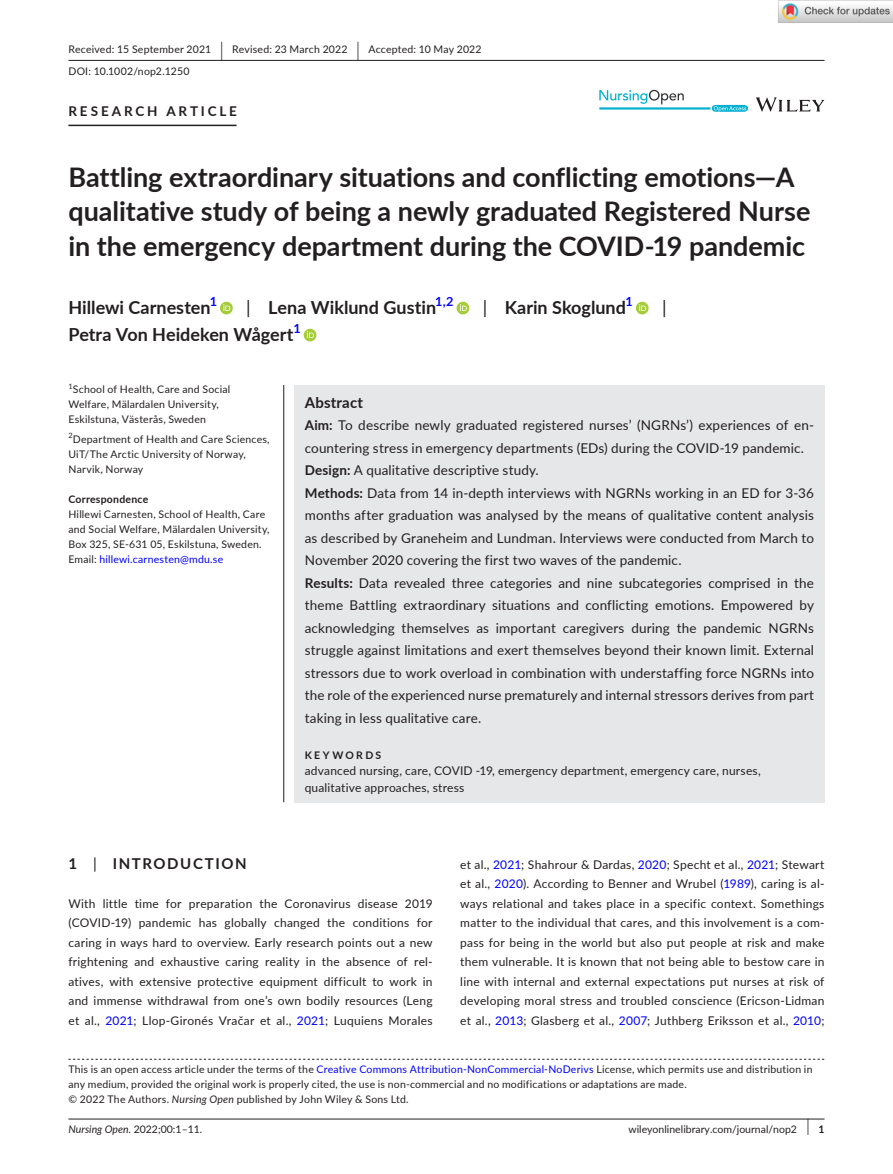
<style>
.page{position:relative;width:893px;height:1174px;background:#fff}
.page>*{position:absolute;margin:0;border:0;box-sizing:border-box;transform-origin:0 0}
.t1{font:700 27px/34.5px "Lato";color:#231f20}
.t2{font:700 18px "Lato";color:#231f20}
.t3{font:18px "Lato";color:#231f20}
.t4{font:700 15px "Lato";letter-spacing:.1em;color:#231f20}
.t5{font:700 15px "Lato";letter-spacing:.015em;color:#231f20}
.t6{font:13.5px/22.5px "Lato";letter-spacing:.01em;color:#231f20}
.t7{font:700 13.5px "Lato";letter-spacing:.21em;color:#231f20}
.t8{font:700 12.6px "Lato";color:#00f}
.t9{font:12px/19.5px "Lato";letter-spacing:.02em;color:#231f20;text-align:justify}
.t10{font:10.5px/15px "Lato";letter-spacing:.02em;color:#231f20}
.t11{font:10.5px "Lato";color:#231f20}
.t12{font:700 10.5px "Lato";letter-spacing:.02em;color:#231f20}
.t13{font:700 10.5px "Lato";letter-spacing:.22em;color:#231f20}
.t14{font:7.35px "Lato";color:#231f20}
.s1{font-size:19.65px}
.s2{font-weight:400}
.s3{color:#00f}
.s4{font-weight:700}
.s5{font-style:italic}
.s6{font-size:17.4px}
</style>
<div class="page">
<hr style="left:68px;top:1118px;width:756px;height:1px;background:#231f20">
<svg style="left:756px;top:97px;width:68px;height:15px"></svg>
<svg style="left:599px;top:90px;width:149px;height:22px"></svg>
<hr style="left:68px;top:60px;width:756px;height:1px;background:#231f20">
<hr style="left:68px;top:125px;width:169px;height:1px;background:#231f20">
<svg style="left:220px;top:302px;width:13px;height:12px"></svg>
<svg style="left:223px;top:304px;width:7px;height:7px"></svg>
<div style="left:457px;top:302px;width:12px;height:12px;background:#a5cd39;border-radius:50%"></div>
<svg style="left:460px;top:304px;width:7px;height:7px"></svg>
<div style="left:636px;top:302px;width:13px;height:12px;background:#a5cd39;border-radius:50%"></div>
<svg style="left:639px;top:304px;width:7px;height:7px"></svg>
<div style="left:304px;top:329px;width:12px;height:12px;background:#a5cd39;border-radius:50%"></div>
<svg style="left:307px;top:331px;width:7px;height:7px"></svg>
<svg style="left:68px;top:1058px;width:756px;height:1px"></svg>
<div style="left:294px;top:385px;width:530px;height:417px;background:#e6e7e9"></div>
<hr style="left:283px;top:385px;width:1px;height:417px;background:#231f20">
<img style="left:779px;top:0;width:114px;height:23px">
<p class="t10" style="left:68px;top:38px;width:415px;line-height:21.8px">Received: 15 September 2021 <span class="s1">|</span> Revised: 23 March 2022 <span class="s1">|</span> Accepted: 10 May 2022<br>DOI: 10.1002/nop2.1250</p>
<p class="t7" style="left:68px;top:101px;width:170px">RESEARCH ARTICLE</p>
<h1 class="t1" style="left:68px;top:159px;width:743px">Battling extraordinary situations and conflicting emotions—A qualitative study of being a newly graduated Registered Nurse in the emergency department during the COVID-19 pandemic</h1>
<h2 class="t2" style="left:68px;top:295px;width:144px">Hillewi Carnesten</h2>
<p class="t8" style="left:210px;top:292px;width:9px">1</p>
<h2 class="t2" style="left:246px;top:295px;width:191px"><span class="s2">|</span> Lena Wiklund Gustin</h2>
<p class="t8" style="left:435px;top:292px;width:20px">1,2</p>
<h2 class="t2" style="left:483px;top:295px;width:145px"><span class="s2">|</span> Karin Skoglund</h2>
<p class="t8" style="left:626px;top:292px;width:9px">1</p>
<h2 class="t3" style="left:662px;top:295px;width:6px">|</h2>
<h2 class="t2" style="left:68px;top:322px;width:227px">Petra Von Heideken Wågert</h2>
<p class="t8" style="left:293px;top:319px;width:9px">1</p>
<p class="t14" style="left:68px;top:381px;width:6px">1</p>
<p class="t10" style="left:68px;top:382px;width:163px;text-indent:4px">School of Health, Care and Social<br>Welfare, Mälardalen University,<br>Eskilstuna, Västerås, Sweden</p>
<p class="t10" style="left:68px;top:431px;width:203px"><sup>2</sup>Department of Health and Care Sciences,<br>UiT/The Arctic University of Norway,<br>Narvik, Norway</p>
<p class="t12" style="left:68px;top:491px;width:81px">Correspondence</p>
<p class="t10" style="left:68px;top:506px;width:202px">Hillewi Carnesten, School of Health, Care and Social Welfare, Mälardalen University, Box 325, SE-631 05, Eskilstuna, Sweden.<br>Email: <span class="s3">hillewi.carnesten@mdu.se</span></p>
<p class="t5" style="left:305px;top:391px;width:60px">Abstract</p>
<p class="t6" style="left:305px;top:413px;width:511px"><span class="s4">Aim:</span> To describe newly graduated registered nurses’ (NGRNs’) experiences of en&shy;countering stress in emergency departments (EDs) during the COVID-19 pandemic.<br><span class="s4">Design:</span> A qualitative descriptive study.<br><span class="s4">Methods:</span> Data from 14 in-depth interviews with NGRNs working in an ED for 3-36 months after graduation was analysed by the means of qualitative content analysis as described by Graneheim and Lundman. Interviews were conducted from March to November 2020 covering the first two waves of the pandemic.<br><span class="s4">Results:</span> Data revealed three categories and nine subcategories comprised in the theme Battling extraordinary situations and conflicting emotions. Empowered by acknowledging themselves as important caregivers during the pandemic NGRNs struggle against limitations and exert themselves beyond their known limit. External stressors due to work overload in combination with understaffing force NGRNs into the role of the experienced nurse prematurely and internal stressors derives from part taking in less qualitative care.</p>
<p class="t13" style="left:305px;top:747px;width:78px">KEYWORDS</p>
<p class="t9" style="left:305px;top:762px;width:457px;line-height:16.5px">advanced nursing, care, COVID -19, emergency department, emergency care, nurses, qualitative approaches, stress</p>
<p class="t4" style="left:68px;top:852px;width:180px">1 <span class="s2">|</span> INTRODUCTION</p>
<p class="t9" style="left:68px;top:893px;width:366px">With little time for preparation the Coronavirus disease 2019 (COVID-19) pandemic has globally changed the conditions for caring in ways hard to overview. Early research points out a new frightening and exhaustive caring reality in the absence of rel&shy;atives, with extensive protective equipment difficult to work in and immense withdrawal from one’s own bodily resources (Leng et al., <span class="s3">2021</span>; Llop-Gironés Vračar et al., <span class="s3">2021</span>; Luquiens Morales</p>
<p class="t9" style="left:460px;top:854px;width:366px">et al., <span class="s3">2021</span>; Shahrour &amp; Dardas, <span class="s3">2020</span>; Specht et al., <span class="s3">2021</span>; Stewart et al., <span class="s3">2020</span>). According to Benner and Wrubel (<span class="s3">1989</span>), caring is al&shy;ways relational and takes place in a specific context. Somethings matter to the individual that cares, and this involvement is a com&shy;pass for being in the world but also put people at risk and make them vulnerable. It is known that not being able to bestow care in line with internal and external expectations put nurses at risk of developing moral stress and troubled conscience (Ericson-Lidman et al., <span class="s3">2013</span>; Glasberg et al., <span class="s3">2007</span>; Juthberg Eriksson et al., <span class="s3">2010</span>;</p>
<p class="t10" style="left:68px;top:1061px;width:746px">This is an open access article under the terms of the <span class="s3">Creative Commons Attribution-NonCommercial-NoDerivs</span> License, which permits use and distribution in any medium, provided the original work is properly cited, the use is non-commercial and no modifications or adaptations are made.<br>© 2022 The Authors. <span class="s5">Nursing Open</span> published by John Wiley &amp; Sons Ltd.</p>
<p class="t10" style="left:68px;top:1121px;width:135px"><span class="s5">Nursing Open.</span> 2022;00:1–11.</p>
<p class="t11" style="left:628px;top:1121px;width:198px">wileyonlinelibrary.com/journal/nop2 <span class="s6">|</span> <span class="s4">1</span></p>
</div>
